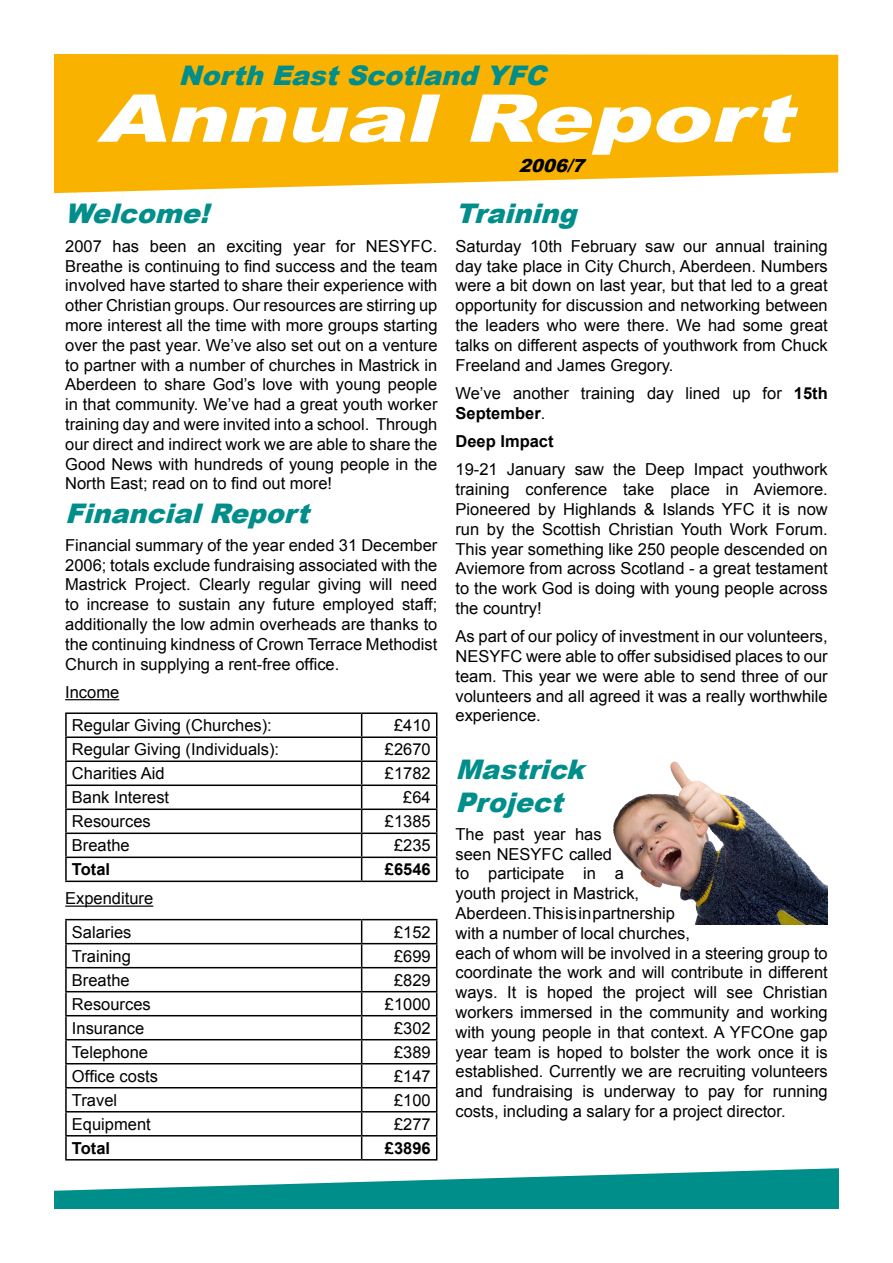
<style>
.page{position:relative;width:893px;height:1263px;background:#fff}
.page>*{position:absolute;margin:0;border:0;box-sizing:border-box;transform-origin:0 0}
.t1{font:italic 900 66px "Arial";color:#fff;scale:1.35 1}
.t2{font:italic 900 27px/32.4px "Arial";color:#008e8b}
.t3{font:italic 900 18px "Arial";color:#000}
.t4{font:16.5px/19.8px "Arial";color:#000;text-align:justify}
.t5{font:700 16.5px "Arial";color:#000}
.s1{font-weight:700}
</style>
<div class="page">
<svg style="left:54px;top:54px;width:784px;height:139px;background:#f9b713"></svg>
<hr style="left:65px;top:699px;width:54px;height:1px;background:#000">
<hr style="left:65px;top:905px;width:88px;height:2px;background:#000">
<hr style="left:65px;top:712px;width:297px;height:2px;background:#000">
<hr style="left:65px;top:714px;width:2px;height:22px;background:#000">
<hr style="left:362px;top:712px;width:75px;height:2px;background:#000">
<hr style="left:65px;top:736px;width:297px;height:2px;background:#000">
<hr style="left:65px;top:738px;width:2px;height:22px;background:#000">
<hr style="left:362px;top:736px;width:75px;height:2px;background:#000">
<hr style="left:65px;top:760px;width:297px;height:2px;background:#000">
<hr style="left:65px;top:762px;width:2px;height:22px;background:#000">
<hr style="left:362px;top:760px;width:75px;height:2px;background:#000">
<hr style="left:65px;top:784px;width:297px;height:2px;background:#000">
<hr style="left:65px;top:786px;width:2px;height:22px;background:#000">
<hr style="left:362px;top:784px;width:75px;height:2px;background:#000">
<hr style="left:65px;top:808px;width:297px;height:2px;background:#000">
<hr style="left:65px;top:810px;width:2px;height:22px;background:#000">
<hr style="left:362px;top:808px;width:75px;height:2px;background:#000">
<hr style="left:65px;top:832px;width:297px;height:2px;background:#000">
<hr style="left:65px;top:834px;width:2px;height:22px;background:#000">
<hr style="left:362px;top:832px;width:75px;height:2px;background:#000">
<hr style="left:65px;top:856px;width:297px;height:2px;background:#000">
<hr style="left:65px;top:858px;width:2px;height:22px;background:#000">
<hr style="left:362px;top:856px;width:75px;height:2px;background:#000">
<svg style="left:361px;top:714px;width:1px;height:166px"></svg>
<svg style="left:436px;top:714px;width:1px;height:166px"></svg>
<hr style="left:65px;top:880px;width:297px;height:2px;background:#000">
<hr style="left:362px;top:880px;width:75px;height:2px;background:#000">
<hr style="left:65px;top:919px;width:297px;height:1px;background:#000">
<hr style="left:65px;top:920px;width:2px;height:23px;background:#000">
<hr style="left:362px;top:919px;width:75px;height:1px;background:#000">
<hr style="left:65px;top:943px;width:297px;height:1px;background:#000">
<hr style="left:65px;top:944px;width:2px;height:23px;background:#000">
<hr style="left:362px;top:943px;width:75px;height:1px;background:#000">
<hr style="left:65px;top:967px;width:297px;height:1px;background:#000">
<hr style="left:65px;top:968px;width:2px;height:23px;background:#000">
<hr style="left:362px;top:967px;width:75px;height:1px;background:#000">
<hr style="left:65px;top:991px;width:297px;height:1px;background:#000">
<hr style="left:65px;top:992px;width:2px;height:23px;background:#000">
<hr style="left:362px;top:991px;width:75px;height:1px;background:#000">
<hr style="left:65px;top:1015px;width:297px;height:1px;background:#000">
<hr style="left:65px;top:1016px;width:2px;height:23px;background:#000">
<hr style="left:362px;top:1015px;width:75px;height:1px;background:#000">
<hr style="left:65px;top:1039px;width:297px;height:1px;background:#000">
<hr style="left:65px;top:1040px;width:2px;height:23px;background:#000">
<hr style="left:362px;top:1039px;width:75px;height:1px;background:#000">
<hr style="left:65px;top:1063px;width:297px;height:1px;background:#000">
<hr style="left:65px;top:1064px;width:2px;height:23px;background:#000">
<hr style="left:362px;top:1063px;width:75px;height:1px;background:#000">
<hr style="left:65px;top:1087px;width:297px;height:1px;background:#000">
<hr style="left:65px;top:1088px;width:2px;height:23px;background:#000">
<hr style="left:362px;top:1087px;width:75px;height:1px;background:#000">
<hr style="left:65px;top:1111px;width:297px;height:1px;background:#000">
<hr style="left:65px;top:1112px;width:2px;height:23px;background:#000">
<hr style="left:362px;top:1111px;width:75px;height:1px;background:#000">
<hr style="left:65px;top:1135px;width:297px;height:1px;background:#000">
<hr style="left:65px;top:1136px;width:2px;height:23px;background:#000">
<hr style="left:362px;top:1135px;width:75px;height:1px;background:#000">
<svg style="left:361px;top:920px;width:1px;height:239px"></svg>
<svg style="left:436px;top:920px;width:1px;height:239px"></svg>
<hr style="left:65px;top:1159px;width:297px;height:1px;background:#000">
<hr style="left:362px;top:1159px;width:75px;height:1px;background:#000">
<svg style="left:54px;top:1168px;width:785px;height:41px"></svg>
<img style="left:613px;top:761px;width:214px;height:163px">
<h2 class="t2" style="left:179px;top:58px;width:379px">NorthEastScotlandYFC</h2>
<h1 class="t1" style="left:97px;top:70px;width:535px">AnnualReport</h1>
<p class="t3" style="left:519px;top:152px;width:73px">2006/7</p>
<h2 class="t2" style="left:65px;top:197px;width:155px">Welcome!</h2>
<p class="t4" style="left:65px;top:236px;width:374px">2007 has been an exciting year for NESYFC.<br>Breathe is continuing to find success and the team involved have started to share their experience with other Christian groups. Our resources are stirring up more interest all the time with more groups starting over the past year. We’ve also set out on a venture to partner with a number of churches in Mastrick in Aberdeen to share God’s love with young people in that community. We’ve had a great youth worker training day and were invited into a school. Through our direct and indirect work we are able to share the Good News with hundreds of young people in the North East; read on to find out more!</p>
<h2 class="t2" style="left:65px;top:496px;width:255px">FinancialReport</h2>
<p class="t4" style="left:65px;top:535px;width:374px">Financial summary of the year ended 31 December 2006; totals exclude fundraising associated with the Mastrick Project. Clearly regular giving will need to increase to sustain any future employed staff; additionally the low admin overheads are thanks to the continuing kindness of Crown Terrace Methodist Church in supplying a rent-free office.</p>
<p class="t4" style="left:72px;top:676px;width:201px;line-height:33.3px;text-indent:-7px">Income<br>Regular Giving (Churches):</p>
<p class="t4" style="left:394px;top:716px;width:38px">£410</p>
<p class="t4" style="left:72px;top:740px;width:209px">Regular Giving (Individuals):</p>
<p class="t4" style="left:385px;top:740px;width:47px">£2670</p>
<p class="t4" style="left:72px;top:764px;width:94px">Charities Aid</p>
<p class="t4" style="left:385px;top:764px;width:47px">£1782</p>
<p class="t4" style="left:72px;top:788px;width:99px">Bank Interest</p>
<p class="t4" style="left:403px;top:788px;width:29px">£64</p>
<p class="t4" style="left:72px;top:812px;width:80px">Resources</p>
<p class="t4" style="left:385px;top:812px;width:47px">£1385</p>
<p class="t4" style="left:72px;top:836px;width:59px">Breathe</p>
<p class="t4" style="left:394px;top:836px;width:38px">£235</p>
<p class="t5" style="left:72px;top:859px;width:40px">Total</p>
<p class="t5" style="left:385px;top:859px;width:47px">£6546</p>
<p class="t4" style="left:72px;top:882px;width:83px;line-height:33.3px;text-indent:-7px">Expenditure<br>Salaries</p>
<p class="t4" style="left:394px;top:922px;width:38px">£152</p>
<p class="t4" style="left:72px;top:946px;width:60px">Training</p>
<p class="t4" style="left:394px;top:946px;width:38px">£699</p>
<p class="t4" style="left:72px;top:970px;width:59px">Breathe</p>
<p class="t4" style="left:394px;top:970px;width:38px">£829</p>
<p class="t4" style="left:72px;top:994px;width:80px">Resources</p>
<p class="t4" style="left:385px;top:994px;width:47px">£1000</p>
<p class="t4" style="left:72px;top:1018px;width:74px">Insurance</p>
<p class="t4" style="left:394px;top:1018px;width:38px">£302</p>
<p class="t4" style="left:72px;top:1042px;width:78px">Telephone</p>
<p class="t4" style="left:394px;top:1042px;width:38px">£389</p>
<p class="t4" style="left:72px;top:1066px;width:88px">Office costs</p>
<p class="t4" style="left:394px;top:1066px;width:38px">£147</p>
<p class="t4" style="left:72px;top:1090px;width:47px">Travel</p>
<p class="t4" style="left:394px;top:1090px;width:38px">£100</p>
<p class="t4" style="left:72px;top:1114px;width:80px">Equipment</p>
<p class="t4" style="left:394px;top:1114px;width:38px">£277</p>
<p class="t5" style="left:72px;top:1137px;width:40px">Total</p>
<p class="t5" style="left:385px;top:1137px;width:47px">£3896</p>
<h2 class="t2" style="left:455px;top:197px;width:132px">Training</h2>
<p class="t4" style="left:455px;top:236px;width:374px">Saturday 10th February saw our annual training day take place in City Church, Aberdeen. Numbers were a bit down on last year, but that led to a great opportunity for discussion and networking between the leaders who were there. We had some great talks on different aspects of youthwork from Chuck Freeland and James Gregory.</p>
<p class="t4" style="left:455px;top:383px;width:374px">We’ve another training day lined up for <span class="s1">15th<br>September</span>.</p>
<p class="t5" style="left:455px;top:430px;width:100px">Deep Impact</p>
<p class="t4" style="left:455px;top:460px;width:374px">19-21 January saw the Deep Impact youthwork training conference take place in Aviemore.<br>Pioneered by Highlands &amp; Islands YFC it is now run by the Scottish Christian Youth Work Forum.<br>This year something like 250 people descended on Aviemore from across Scotland - a great testament to the work God is doing with young people across the country!</p>
<p class="t4" style="left:455px;top:627px;width:374px">As part of our policy of investment in our volunteers, NESYFC were able to offer subsidised places to our team. This year we were able to send three of our volunteers and all agreed it was a really worthwhile experience.</p>
<h2 class="t2" style="left:455px;top:752px;width:140px">Mastrick<br>Project</h2>
<p class="t4" style="left:455px;top:824px;width:374px;text-align:left">The past year has<br>seen NESYFC called<br>to participate in a<br>youth project in Mastrick,<br>Aberdeen. This is in partnership<br>with a number of local churches,<br>each of whom will be involved in a steering group to coordinate the work and will contribute in different ways. It is hoped the project will see Christian workers immersed in the community and working with young people in that context. A YFCOne gap year team is hoped to bolster the work once it is established. Currently we are recruiting volunteers and fundraising is underway to pay for running costs, including a salary for a project director.</p>
</div>
